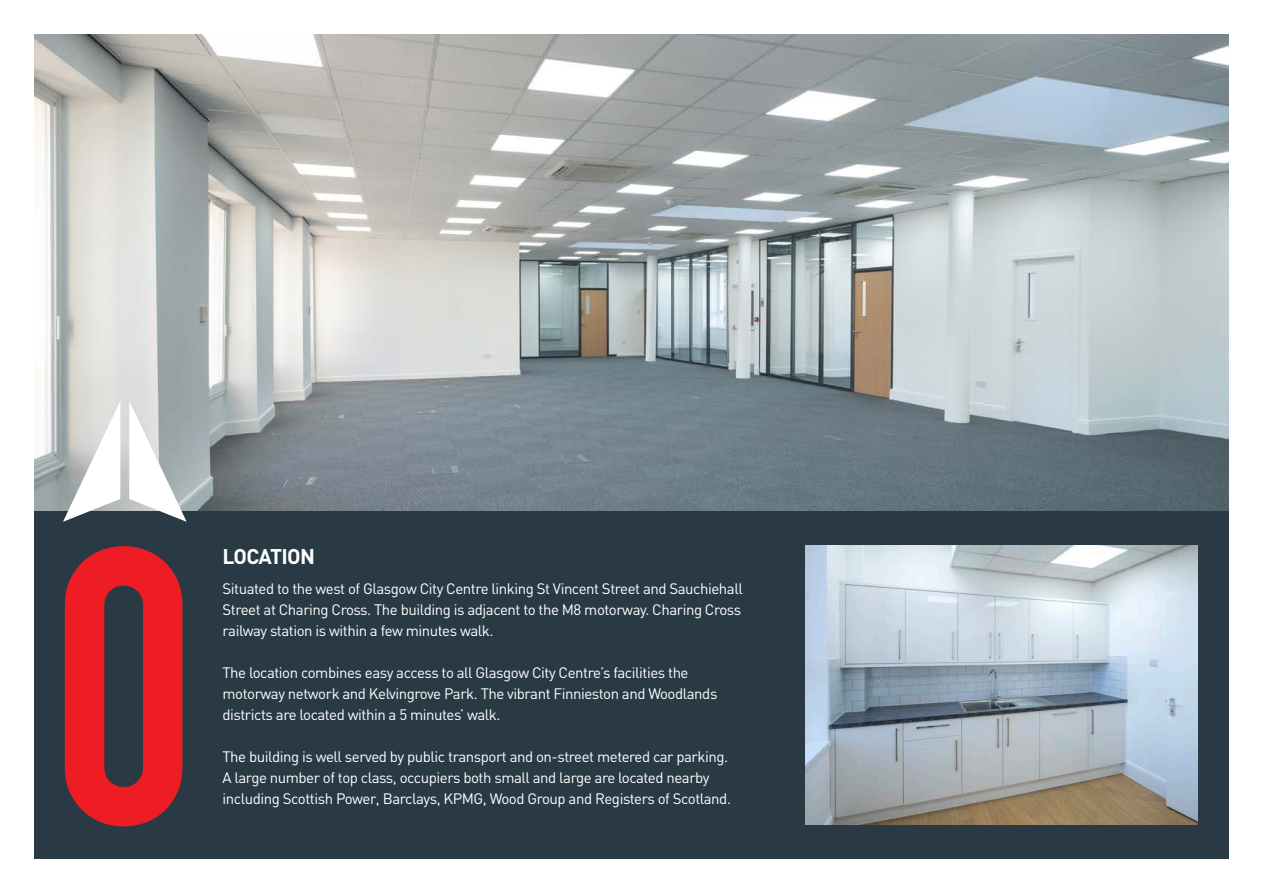
<style>
.page{position:relative;width:1263px;height:893px;background:#fff}
.page>*{position:absolute;margin:0;border:0;box-sizing:border-box;transform-origin:0 0}
.t1{font:700 387px "DIN Condensed";color:#fff}
.t2{font:700 21px "DIN";letter-spacing:-.03em;color:#fff}
.t3{font:15px/21px "DIN";letter-spacing:-.03em;color:#fff;text-align:justify}
.s1{color:#ee1d23}
</style>
<div class="page">
<div style="left:34px;top:510px;width:1195px;height:349px;background:#293a45"></div>
<img style="left:34px;top:34px;width:1195px;height:477px">
<svg style="left:63px;top:401px;width:57px;height:121px"></svg>
<svg style="left:129px;top:401px;width:58px;height:121px"></svg>
<img style="left:805px;top:545px;width:392px;height:280px">
<p class="t1" style="left:52px;top:428px;width:579px"><span class="s1">0</span>RTH</p>
<p class="t2" style="left:223px;top:543px;width:94px">LOCATION</p>
<p class="t3" style="left:223px;top:578px;width:522px">Situated to the west of Glasgow City Centre linking St Vincent Street and Sauchiehall Street at Charing Cross. The building is adjacent to the M8 motorway. Charing Cross railway station is within a few minutes walk.</p>
<p class="t3" style="left:223px;top:662px;width:467px">The location combines easy access to all Glasgow City Centre’s facilities the</p>
<p class="t3" style="left:223px;top:683px;width:496px">motorway network and Kelvingrove Park. The vibrant Finnieston and Woodlands districts are located within a 5 minutes’ walk.</p>
<p class="t3" style="left:223px;top:746px;width:507px">The building is well served by public transport and on-street metered car parking.</p>
<p class="t3" style="left:223px;top:767px;width:489px">A large number of top class, occupiers both small and large are located nearby</p>
<p class="t3" style="left:223px;top:788px;width:510px">including Scottish Power, Barclays, KPMG, Wood Group and Registers of Scotland.</p>
</div>
